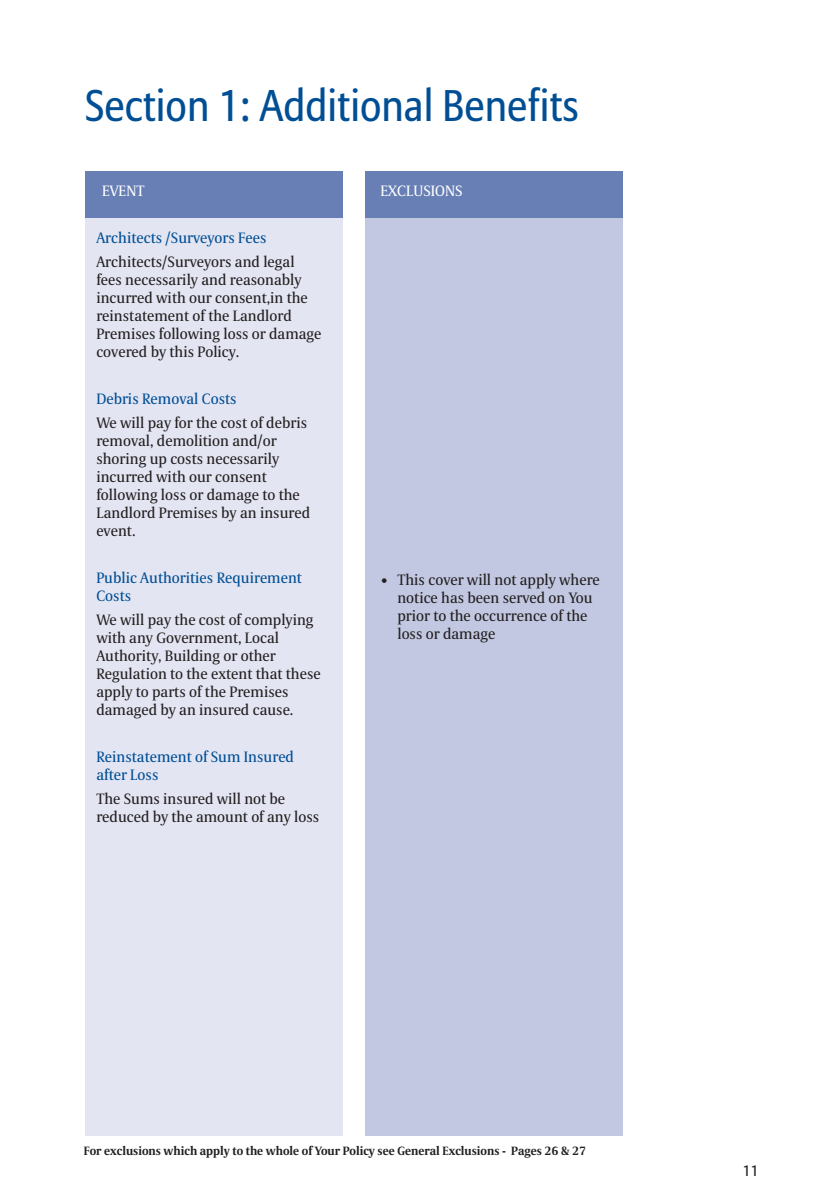
<style>
.page{position:relative;width:838px;height:1191px;background:#fff}
.page>*{position:absolute;margin:0;border:0;box-sizing:border-box;transform-origin:0 0}
.t1{font:44px "Allianz Sans";color:#004e94;scale:.95 1}
.t2{font:15px/18px "Allianz Serif";color:#231f20}
.t3{font:15px/18px "Allianz Serif";color:#004e94}
.t4{font:15px "Allianz Serif";color:#fff}
.t5{font:15px "Allianz Sans";color:#231f20}
.t6{font:700 12px "Allianz Serif";color:#231f20}
</style>
<div class="page">
<div style="left:85px;top:172px;width:258px;height:964px;background:#e3e5f2"></div>
<div style="left:366px;top:172px;width:257px;height:964px;background:#c2c8e1"></div>
<div style="left:85px;top:172px;width:258px;height:46px;background:#687fb5"></div>
<div style="left:366px;top:172px;width:257px;height:46px;background:#687fb5"></div>
<h1 class="t1" style="left:85px;top:87px;width:521px">Section 1: Additional Benefits</h1>
<p class="t4" style="left:102px;top:184px;width:44px">EVENT</p>
<p class="t3" style="left:96px;top:230px;width:172px">Architects /Surveyors Fees</p>
<p class="t2" style="left:96px;top:254px;width:227px">Architects/Surveyors and legal fees necessarily and reasonably incurred with our consent,in the reinstatement of the Landlord<br>Premises following loss or damage covered by this Policy.</p>
<p class="t3" style="left:96px;top:391px;width:142px">Debris Removal Costs</p>
<p class="t2" style="left:96px;top:415px;width:215px">We will pay for the cost of debris removal, demolition and/or shoring up costs necessarily incurred with our consent following loss or damage to the<br>Landlord Premises by an insured event.</p>
<p class="t3" style="left:96px;top:570px;width:207px">Public Authorities Requirement<br>Costs</p>
<p class="t2" style="left:96px;top:612px;width:226px">We will pay the cost of complying with any Government, Local<br>Authority, Building or other<br>Regulation to the extent that these apply to parts of the Premises damaged by an insured cause.</p>
<p class="t3" style="left:96px;top:749px;width:199px">Reinstatement of Sum Insured after Loss</p>
<p class="t2" style="left:96px;top:791px;width:224px">The Sums insured will not be reduced by the amount of any loss</p>
<p class="t4" style="left:380px;top:184px;width:84px">EXCLUSIONS</p>
<p class="t2" style="left:397px;top:571px;width:204px;text-indent:-17px">• This cover will not apply where notice has been served on You prior to the occurrence of the loss or damage</p>
<p class="t6" style="left:84px;top:1145px;width:504px">For exclusions which apply to the whole of Your Policy see General Exclusions - Pages 26 &amp; 27</p>
<p class="t5" style="left:743px;top:1164px;width:17px">11</p>
</div>
